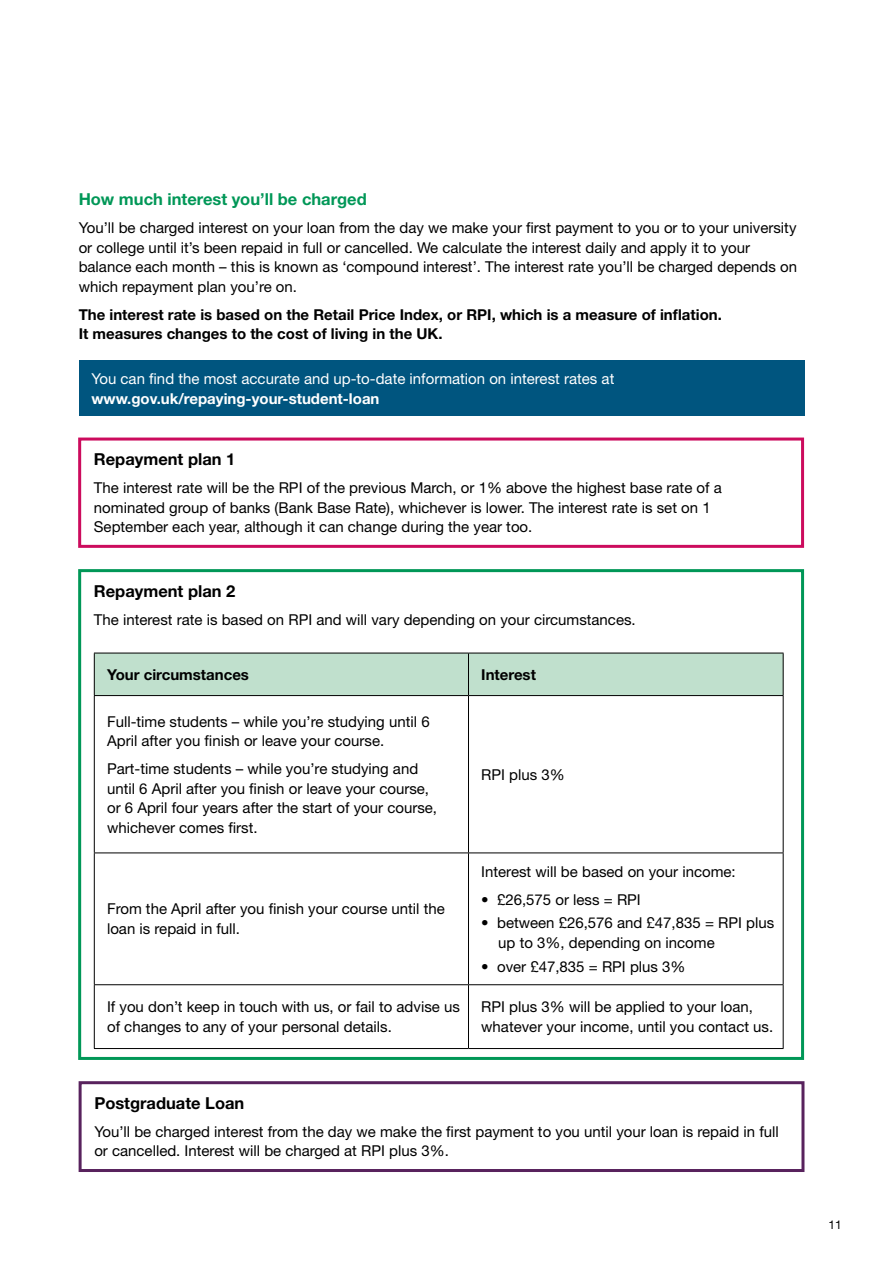
<style>
.page{position:relative;width:893px;height:1263px;background:#fff}
.page>*{position:absolute;margin:0;border:0;box-sizing:border-box;transform-origin:0 0}
.t1{font:700 16.5px "Helvetica Neue LT Std";color:#000}
.t2{font:700 16.5px "Helvetica Neue LT Std";color:#009757}
.t3{font:15px/19.5px "Helvetica Neue LT Std";color:#000}
.t4{font:700 15px/19.5px "Helvetica Neue LT Std";color:#000}
.t5{font:15px/19.5px "Helvetica Neue LT Std";color:#fff}
.t6{font:12px "Helvetica Neue LT Std";color:#000}
.s1{font-weight:700}
</style>
<div class="page">
<div style="left:78px;top:437px;width:726px;height:111px;border:3px solid #cc0b5d"></div>
<div style="left:95px;top:654px;width:688px;height:41px;background:#c0e0cd"></div>
<hr style="left:94px;top:653px;width:374px;height:1px;background:#000">
<hr style="left:94px;top:653px;width:1px;height:42px;background:#000">
<hr style="left:468px;top:653px;width:315px;height:1px;background:#000">
<hr style="left:468px;top:653px;width:1px;height:42px;background:#000">
<hr style="left:783px;top:653px;width:1px;height:42px;background:#000">
<hr style="left:94px;top:695px;width:374px;height:1px;background:#000">
<hr style="left:94px;top:696px;width:1px;height:156px;background:#000">
<hr style="left:468px;top:695px;width:315px;height:1px;background:#000">
<hr style="left:468px;top:696px;width:1px;height:156px;background:#000">
<hr style="left:783px;top:696px;width:1px;height:156px;background:#000">
<hr style="left:94px;top:852px;width:374px;height:1px;background:#000">
<hr style="left:94px;top:853px;width:1px;height:131px;background:#000">
<hr style="left:468px;top:852px;width:315px;height:1px;background:#000">
<hr style="left:468px;top:853px;width:1px;height:131px;background:#000">
<hr style="left:783px;top:853px;width:1px;height:131px;background:#000">
<hr style="left:94px;top:984px;width:374px;height:1px;background:#000">
<hr style="left:94px;top:985px;width:1px;height:63px;background:#000">
<hr style="left:468px;top:984px;width:315px;height:1px;background:#000">
<hr style="left:468px;top:985px;width:1px;height:63px;background:#000">
<hr style="left:783px;top:985px;width:1px;height:63px;background:#000">
<hr style="left:94px;top:1048px;width:374px;height:1px;background:#000">
<hr style="left:468px;top:1048px;width:315px;height:1px;background:#000">
<div style="left:78px;top:569px;width:726px;height:491px;border:3px solid #009757"></div>
<div style="left:79px;top:1081px;width:725px;height:91px;border:3px solid #58225d"></div>
<div style="left:79px;top:361px;width:725px;height:55px;background:#00557f"></div>
<p class="t2" style="left:79px;top:189px;width:290px">How much interest you’ll be charged</p>
<p class="t3" style="left:79px;top:218px;width:720px">You’ll be charged interest on your loan from the day we make your first payment to you or to your university or college until it’s been repaid in full or cancelled. We calculate the interest daily and apply it to your balance each month – this is known as ‘compound interest’. The interest rate you’ll be charged depends on which repayment plan you’re on.</p>
<p class="t4" style="left:79px;top:304px;width:645px">The interest rate is based on the Retail Price Index, or RPI, which is a measure of inflation.<br>It measures changes to the cost of living in the UK.</p>
<p class="t5" style="left:91px;top:369px;width:524px">You can find the most accurate and up-to-date information on interest rates at <span class="s1">www.gov.uk/repaying-your-student-loan</span></p>
<p class="t1" style="left:94px;top:449px;width:143px">Repayment plan 1</p>
<p class="t3" style="left:94px;top:478px;width:629px">The interest rate will be the RPI of the previous March, or 1% above the highest base rate of a nominated group of banks (Bank Base Rate), whichever is lower. The interest rate is set on 1<br>September each year, although it can change during the year too.</p>
<p class="t1" style="left:94px;top:581px;width:143px">Repayment plan 2</p>
<p class="t3" style="left:94px;top:609px;width:543px">The interest rate is based on RPI and will vary depending on your circumstances.</p>
<p class="t4" style="left:107px;top:664px;width:143px">Your circumstances</p>
<p class="t4" style="left:481px;top:664px;width:56px">Interest</p>
<p class="t3" style="left:107px;top:711px;width:324px">Full-time students – while you’re studying until 6<br>April after you finish or leave your course.</p>
<p class="t3" style="left:107px;top:759px;width:332px">Part-time students – while you’re studying and until 6 April after you finish or leave your course, or 6 April four years after the start of your course, whichever comes first.</p>
<p class="t3" style="left:481px;top:764px;width:85px">RPI plus 3%</p>
<p class="t3" style="left:107px;top:899px;width:339px">From the April after you finish your course until the loan is repaid in full.</p>
<p class="t3" style="left:481px;top:861px;width:256px">Interest will be based on your income:</p>
<p class="t3" style="left:481px;top:889px;width:161px">• £26,575 or less = RPI</p>
<p class="t3" style="left:498px;top:913px;width:277px;text-indent:-17px">• between £26,576 and £47,835 = RPI plus up to 3%, depending on income</p>
<p class="t3" style="left:481px;top:956px;width:206px">• over £47,835 = RPI plus 3%</p>
<p class="t3" style="left:107px;top:997px;width:354px">If you don’t keep in touch with us, or fail to advise us of changes to any of your personal details.</p>
<p class="t3" style="left:481px;top:997px;width:294px">RPI plus 3% will be applied to your loan, whatever your income, until you contact us.</p>
<p class="t1" style="left:94px;top:1093px;width:152px">Postgraduate Loan</p>
<p class="t3" style="left:94px;top:1121px;width:686px">You’ll be charged interest from the day we make the first payment to you until your loan is repaid in full or cancelled. Interest will be charged at RPI plus 3%.</p>
<p class="t6" style="left:829px;top:1217px;width:15px">11</p>
</div>
